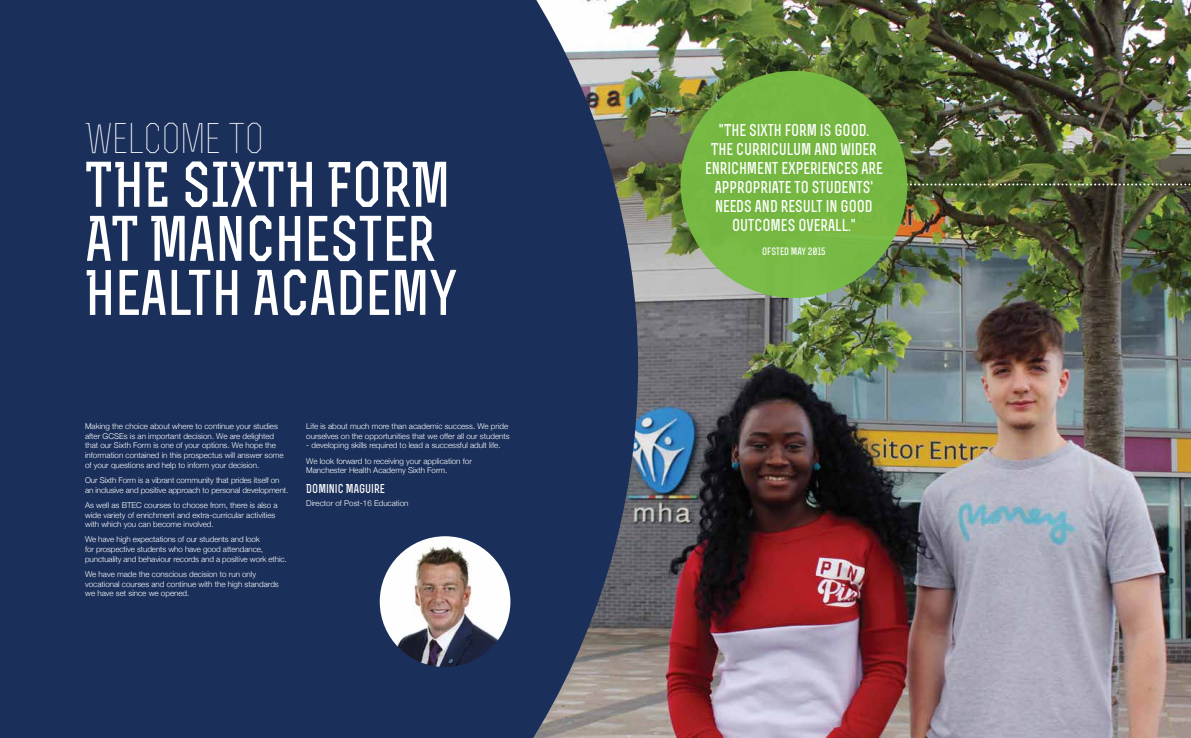
<style>
.page{position:relative;width:1191px;height:738px;background:#fff}
.page>*{position:absolute;margin:0;border:0;box-sizing:border-box;transform-origin:0 0}
.t1{font:700 60px/54px "Rex";color:#fff}
.t2{font:300 40px "Rex";color:#fff}
.t3{font:700 16px/19px "Rex";color:#fff;text-align:center}
.t4{font:700 12px "Rex";color:#fff}
.t5{font:700 10px "Rex";color:#fff}
.t6{font:300 8px/9.6px "Helvetica Neue";color:#fff}
</style>
<div class="page">
<img style="left:638px;top:0;width:553px;height:737px">
<div style="left:0;top:0;width:638px;height:737px;background:#1a2f5a"></div>
<svg style="left:907px;top:183px;width:284px;height:2px"></svg>
<div style="left:680px;top:71px;width:227px;height:227px;background:#78bd43;border-radius:50%"></div>
<img style="left:380px;top:536px;width:130px;height:130px;border-radius:65px">
<h2 class="t2" style="left:85px;top:114px;width:180px">WELCOME TO</h2>
<h1 class="t1" style="left:85px;top:157px;width:373px">THE SIXTH FORM<br>AT MANCHESTER<br>HEALTH ACADEMY</h1>
<p class="t6" style="left:85px;top:420px;width:200px">Making the choice about where to continue your studies after GCSEs is an important decision. We are delighted that our Sixth Form is one of your options. We hope the information contained in this prospectus will answer some of your questions and help to inform your decision.</p>
<p class="t6" style="left:85px;top:474px;width:205px">Our Sixth Form is a vibrant community that prides itself on an inclusive and positive approach to personal development.</p>
<p class="t6" style="left:85px;top:499px;width:194px">As well as BTEC courses to choose from, there is also a wide variety of enrichment and extra-curricular activities with which you can become involved.</p>
<p class="t6" style="left:85px;top:533px;width:203px">We have high expectations of our students and look<br>for prospective students who have good attendance, punctuality and behaviour records and a positive work ethic.</p>
<p class="t6" style="left:85px;top:568px;width:195px">We have made the conscious decision to run only vocational courses and continue with the high standards we have set since we opened.</p>
<p class="t6" style="left:306px;top:420px;width:205px">Life is about much more than academic success. We pride ourselves on the opportunities that we offer all our students</p>
<p class="t6" style="left:306px;top:437px;width:196px;line-height:15.3px">- developing skills required to lead a successful adult life.<br>We look forward to receiving your application for</p>
<p class="t6" style="left:306px;top:465px;width:143px">Manchester Health Academy Sixth Form.</p>
<h3 class="t4" style="left:306px;top:481px;width:80px">DOMINIC MAGUIRE</h3>
<p class="t6" style="left:306px;top:497px;width:104px">Director of Post-16 Education</p>
<h3 class="t3" style="left:705px;top:120px;width:179px">"THE SIXTH FORM IS GOOD.<br>THE CURRICULUM AND WIDER<br>ENRICHMENT EXPERIENCES ARE<br>APPROPRIATE TO STUDENTS'<br>NEEDS AND RESULT IN GOOD<br>OUTCOMES OVERALL."</h3>
<p class="t5" style="left:762px;top:245px;width:65px">OFSTED MAY 2015</p>
</div>
